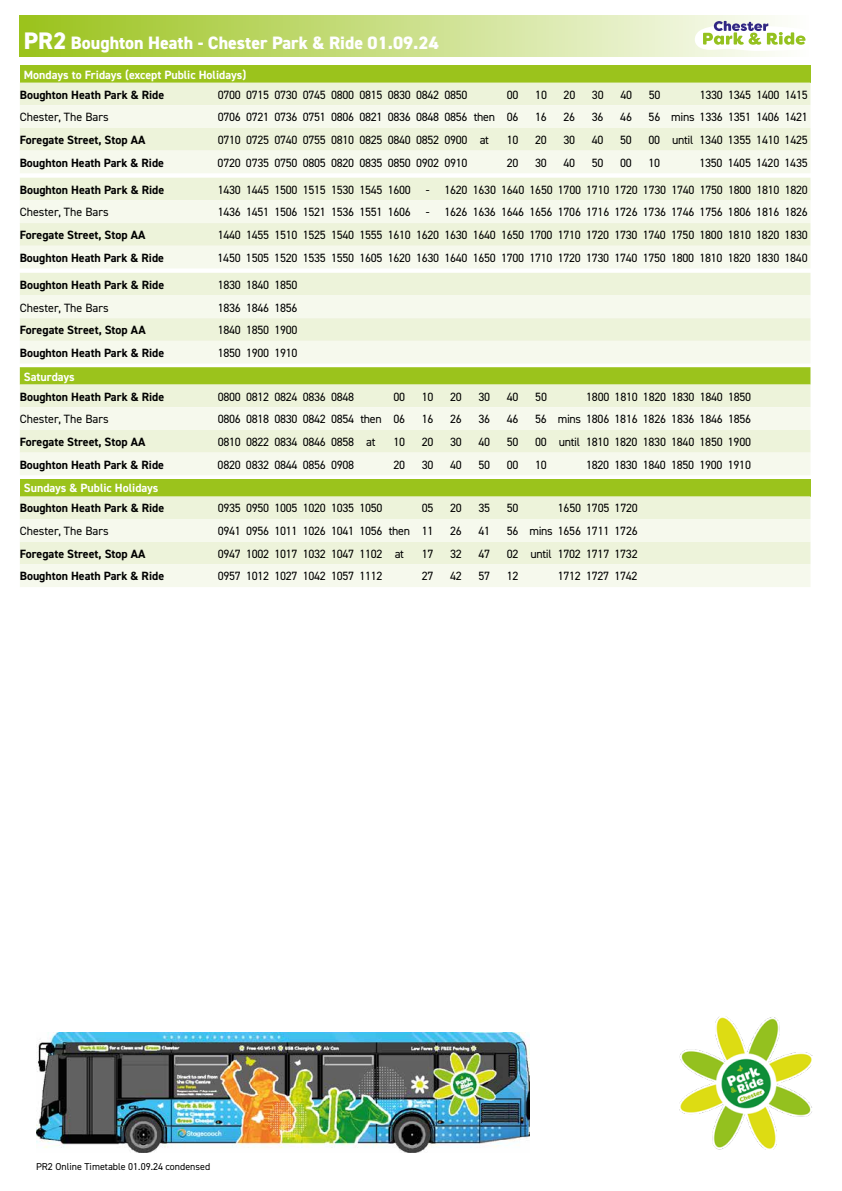
<style>
.page{position:relative;width:842px;height:1191px;background:#fff}
.page>*{position:absolute;margin:0;border:0;box-sizing:border-box;transform-origin:0 0}
.t1{font:800 18px "DIN2014";color:#fff}
.t2{font:12px "DIN2014";letter-spacing:-.025em;color:#000}
.t3{font:700 12px "DIN2014";color:#000}
.t4{font:12px "DIN2014";color:#000}
.t5{font:700 12px "DIN2014";color:#fff}
.t6{font:10px "DIN2014";color:#000}
.s1{font-size:24px}
</style>
<div class="page">
<div style="left:20px;top:15px;width:789px;height:42px;background:linear-gradient(to right,#9ac21b,#fefefd)"></div>
<img style="left:679px;top:1016px;width:134px;height:133px">
<svg style="left:693px;top:21px;width:116px;height:30px"></svg>
<img style="left:36px;top:1032px;width:493px;height:120px">
<div style="left:20px;top:65px;width:790px;height:18px;background:#9bc31c"></div>
<div style="left:20px;top:83px;width:790px;height:22px;background:#edf3da"></div>
<svg style="left:20px;top:105px;width:790px;height:68px;background:#f3f7e6"></svg>
<div style="left:20px;top:367px;width:790px;height:17px;background:#9bc31c"></div>
<div style="left:20px;top:384px;width:790px;height:23px;background:#edf3da"></div>
<svg style="left:20px;top:407px;width:790px;height:68px;background:#f3f7e6"></svg>
<div style="left:20px;top:479px;width:790px;height:17px;background:#9bc31c"></div>
<div style="left:20px;top:496px;width:790px;height:23px;background:#edf3da"></div>
<svg style="left:20px;top:519px;width:790px;height:68px;background:#f3f7e6"></svg>
<div style="left:20px;top:178px;width:790px;height:22px;background:#edf3da"></div>
<svg style="left:20px;top:200px;width:790px;height:68px;background:#f3f7e6"></svg>
<div style="left:20px;top:273px;width:790px;height:22px;background:#edf3da"></div>
<svg style="left:20px;top:295px;width:790px;height:68px;background:#f3f7e6"></svg>
<h1 class="t1" style="left:24px;top:31px;width:416px"><span class="s1">PR2</span> Boughton Heath - Chester Park &amp; Ride 01.09.24</h1>
<p class="t5" style="left:24px;top:66px;width:224px">Mondays to Fridays (except Public Holidays)</p>
<p class="t3" style="left:20px;top:86px;width:146px">Boughton Heath Park &amp; Ride</p>
<p class="t2" style="left:218px;top:87px;width:251px">0700 0715 0730 0745 0800 0815 0830 0842 0850</p>
<p class="t2" style="left:507px;top:87px;width:13px">00</p>
<p class="t2" style="left:535px;top:87px;width:13px">10</p>
<p class="t2" style="left:564px;top:87px;width:13px">20</p>
<p class="t2" style="left:592px;top:87px;width:13px">30</p>
<p class="t2" style="left:620px;top:87px;width:13px">40</p>
<p class="t2" style="left:649px;top:87px;width:13px">50</p>
<p class="t2" style="left:700px;top:87px;width:110px">1330 1345 1400 1415</p>
<p class="t4" style="left:20px;top:110px;width:90px">Chester, The Bars</p>
<p class="t2" style="left:218px;top:110px;width:302px">0706 0721 0736 0751 0806 0821 0836 0848 0856 then 06</p>
<p class="t2" style="left:535px;top:110px;width:13px">16</p>
<p class="t2" style="left:564px;top:110px;width:13px">26</p>
<p class="t2" style="left:592px;top:110px;width:13px">36</p>
<p class="t2" style="left:620px;top:110px;width:13px">46</p>
<p class="t2" style="left:649px;top:110px;width:161px">56 mins 1336 1351 1406 1421</p>
<p class="t3" style="left:20px;top:132px;width:127px">Foregate Street, Stop AA</p>
<p class="t2" style="left:218px;top:132px;width:273px">0710 0725 0740 0755 0810 0825 0840 0852 0900 at</p>
<p class="t2" style="left:507px;top:132px;width:13px">10</p>
<p class="t2" style="left:535px;top:132px;width:13px">20</p>
<p class="t2" style="left:563px;top:132px;width:13px">30</p>
<p class="t2" style="left:592px;top:132px;width:13px">40</p>
<p class="t2" style="left:620px;top:132px;width:13px">50</p>
<p class="t2" style="left:649px;top:132px;width:161px">00 until 1340 1355 1410 1425</p>
<p class="t3" style="left:20px;top:154px;width:146px">Boughton Heath Park &amp; Ride</p>
<p class="t2" style="left:218px;top:155px;width:251px">0720 0735 0750 0805 0820 0835 0850 0902 0910</p>
<p class="t2" style="left:507px;top:155px;width:13px">20</p>
<p class="t2" style="left:535px;top:155px;width:13px">30</p>
<p class="t2" style="left:563px;top:155px;width:13px">40</p>
<p class="t2" style="left:592px;top:155px;width:13px">50</p>
<p class="t2" style="left:620px;top:155px;width:13px">00</p>
<p class="t2" style="left:648px;top:155px;width:13px">10</p>
<p class="t2" style="left:699px;top:155px;width:110px">1350 1405 1420 1435</p>
<p class="t3" style="left:20px;top:182px;width:146px">Boughton Heath Park &amp; Ride</p>
<p class="t2" style="left:218px;top:182px;width:591px">1430 1445 1500 1515 1530 1545 1600 - 1620 1630 1640 1650 1700 1710 1720 1730 1740 1750 1800 1810 1820</p>
<p class="t4" style="left:20px;top:205px;width:90px">Chester, The Bars</p>
<p class="t2" style="left:218px;top:205px;width:591px">1436 1451 1506 1521 1536 1551 1606 - 1626 1636 1646 1656 1706 1716 1726 1736 1746 1756 1806 1816 1826</p>
<p class="t3" style="left:20px;top:227px;width:127px">Foregate Street, Stop AA</p>
<p class="t2" style="left:218px;top:227px;width:591px">1440 1455 1510 1525 1540 1555 1610 1620 1630 1640 1650 1700 1710 1720 1730 1740 1750 1800 1810 1820 1830</p>
<p class="t3" style="left:20px;top:250px;width:146px">Boughton Heath Park &amp; Ride</p>
<p class="t2" style="left:218px;top:250px;width:591px">1450 1505 1520 1535 1550 1605 1620 1630 1640 1650 1700 1710 1720 1730 1740 1750 1800 1810 1820 1830 1840</p>
<p class="t3" style="left:20px;top:277px;width:146px">Boughton Heath Park &amp; Ride</p>
<p class="t2" style="left:218px;top:277px;width:81px">1830 1840 1850</p>
<p class="t4" style="left:20px;top:300px;width:90px">Chester, The Bars</p>
<p class="t2" style="left:218px;top:300px;width:81px">1836 1846 1856</p>
<p class="t3" style="left:20px;top:322px;width:127px">Foregate Street, Stop AA</p>
<p class="t2" style="left:218px;top:322px;width:81px">1840 1850 1900</p>
<p class="t3" style="left:20px;top:345px;width:146px">Boughton Heath Park &amp; Ride</p>
<p class="t2" style="left:218px;top:345px;width:81px">1850 1900 1910</p>
<p class="t5" style="left:24px;top:368px;width:53px">Saturdays</p>
<p class="t3" style="left:20px;top:388px;width:146px">Boughton Heath Park &amp; Ride</p>
<p class="t2" style="left:218px;top:389px;width:138px">0800 0812 0824 0836 0848</p>
<p class="t2" style="left:394px;top:389px;width:13px">00</p>
<p class="t2" style="left:422px;top:389px;width:13px">10</p>
<p class="t2" style="left:450px;top:389px;width:13px">20</p>
<p class="t2" style="left:479px;top:389px;width:13px">30</p>
<p class="t2" style="left:507px;top:389px;width:13px">40</p>
<p class="t2" style="left:535px;top:389px;width:13px">50</p>
<p class="t2" style="left:586px;top:389px;width:166px">1800 1810 1820 1830 1840 1850</p>
<p class="t4" style="left:20px;top:412px;width:90px">Chester, The Bars</p>
<p class="t2" style="left:218px;top:412px;width:189px">0806 0818 0830 0842 0854 then 06</p>
<p class="t2" style="left:422px;top:412px;width:13px">16</p>
<p class="t2" style="left:450px;top:412px;width:13px">26</p>
<p class="t2" style="left:479px;top:412px;width:13px">36</p>
<p class="t2" style="left:507px;top:412px;width:13px">46</p>
<p class="t2" style="left:535px;top:412px;width:217px">56 mins 1806 1816 1826 1836 1846 1856</p>
<p class="t3" style="left:20px;top:434px;width:127px">Foregate Street, Stop AA</p>
<p class="t2" style="left:218px;top:434px;width:159px">0810 0822 0834 0846 0858 at</p>
<p class="t2" style="left:393px;top:434px;width:13px">10</p>
<p class="t2" style="left:422px;top:434px;width:13px">20</p>
<p class="t2" style="left:450px;top:434px;width:13px">30</p>
<p class="t2" style="left:478px;top:434px;width:13px">40</p>
<p class="t2" style="left:507px;top:434px;width:13px">50</p>
<p class="t2" style="left:535px;top:434px;width:217px">00 until 1810 1820 1830 1840 1850 1900</p>
<p class="t3" style="left:20px;top:456px;width:146px">Boughton Heath Park &amp; Ride</p>
<p class="t2" style="left:218px;top:457px;width:138px">0820 0832 0844 0856 0908</p>
<p class="t2" style="left:393px;top:457px;width:13px">20</p>
<p class="t2" style="left:422px;top:457px;width:13px">30</p>
<p class="t2" style="left:450px;top:457px;width:13px">40</p>
<p class="t2" style="left:478px;top:457px;width:13px">50</p>
<p class="t2" style="left:507px;top:457px;width:13px">00</p>
<p class="t2" style="left:535px;top:457px;width:13px">10</p>
<p class="t2" style="left:586px;top:457px;width:166px">1820 1830 1840 1850 1900 1910</p>
<p class="t5" style="left:24px;top:480px;width:136px">Sundays &amp; Public Holidays</p>
<p class="t3" style="left:20px;top:500px;width:146px">Boughton Heath Park &amp; Ride</p>
<p class="t2" style="left:218px;top:501px;width:166px">0935 0950 1005 1020 1035 1050</p>
<p class="t2" style="left:422px;top:501px;width:13px">05</p>
<p class="t2" style="left:450px;top:501px;width:13px">20</p>
<p class="t2" style="left:479px;top:501px;width:13px">35</p>
<p class="t2" style="left:507px;top:501px;width:13px">50</p>
<p class="t2" style="left:558px;top:501px;width:81px">1650 1705 1720</p>
<p class="t4" style="left:20px;top:523px;width:90px">Chester, The Bars</p>
<p class="t2" style="left:218px;top:523px;width:217px">0941 0956 1011 1026 1041 1056 then 11</p>
<p class="t2" style="left:450px;top:523px;width:13px">26</p>
<p class="t2" style="left:479px;top:523px;width:13px">41</p>
<p class="t2" style="left:507px;top:523px;width:132px">56 mins 1656 1711 1726</p>
<p class="t3" style="left:20px;top:545px;width:127px">Foregate Street, Stop AA</p>
<p class="t2" style="left:218px;top:546px;width:188px">0947 1002 1017 1032 1047 1102 at</p>
<p class="t2" style="left:422px;top:546px;width:13px">17</p>
<p class="t2" style="left:450px;top:546px;width:13px">32</p>
<p class="t2" style="left:478px;top:546px;width:13px">47</p>
<p class="t2" style="left:507px;top:546px;width:132px">02 until 1702 1717 1732</p>
<p class="t3" style="left:20px;top:568px;width:146px">Boughton Heath Park &amp; Ride</p>
<p class="t2" style="left:218px;top:569px;width:166px">0957 1012 1027 1042 1057 1112</p>
<p class="t2" style="left:422px;top:569px;width:13px">27</p>
<p class="t2" style="left:450px;top:569px;width:13px">42</p>
<p class="t2" style="left:478px;top:569px;width:13px">57</p>
<p class="t2" style="left:507px;top:569px;width:13px">12</p>
<p class="t2" style="left:558px;top:569px;width:81px">1712 1727 1742</p>
<p class="t6" style="left:36px;top:1160px;width:176px">PR2 Online Timetable 01.09.24 condensed</p>
</div>
